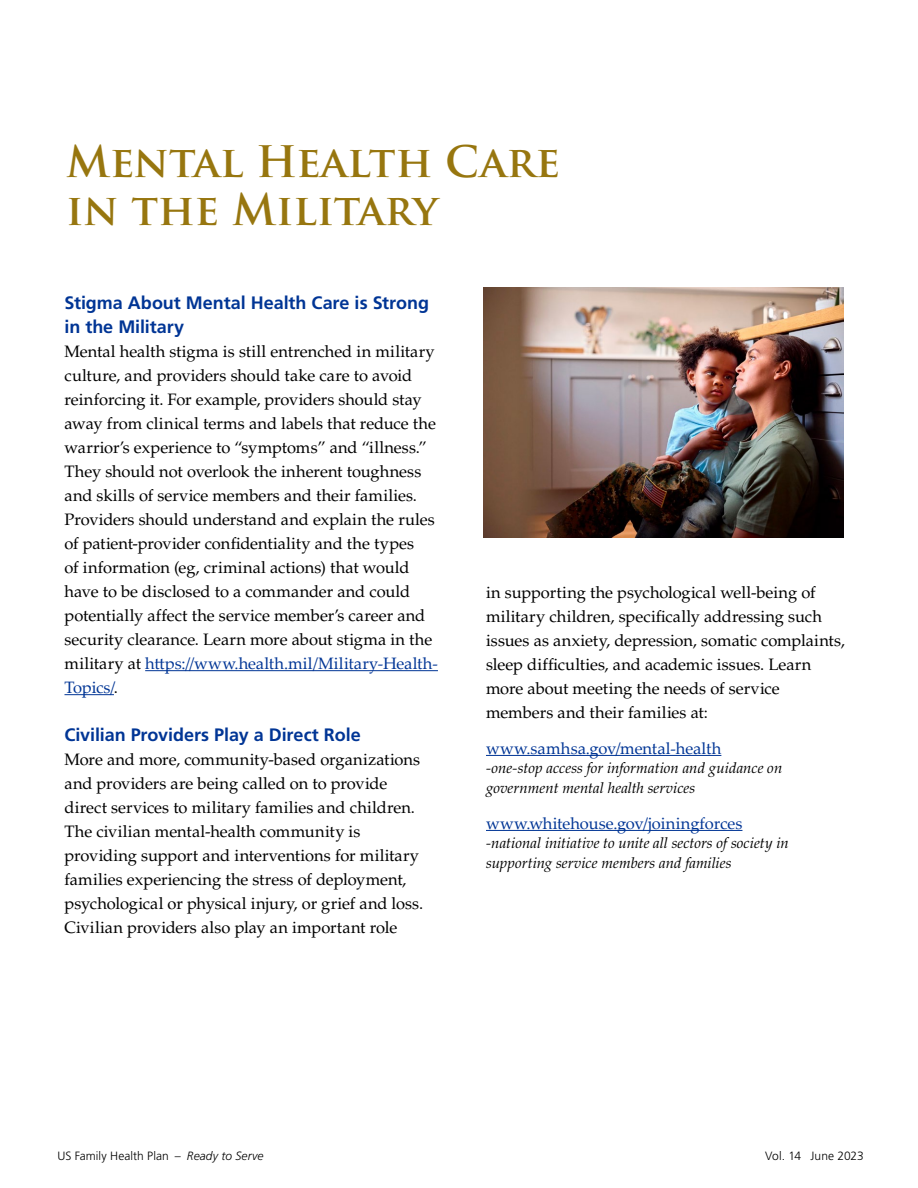
<style>
.page{position:relative;width:918px;height:1188px;background:#fff}
.page>*{position:absolute;margin:0;border:0;box-sizing:border-box;transform-origin:0 0}
.t1{font:700 42.3px/47.5px "Trajan Pro";color:#97760f}
.t2{font:700 18px/24px "Frutiger LT Std";letter-spacing:-.005em;color:#003595}
.t3{font:16.5px/24px "Palatino LT Std";color:#000}
.t4{font:16.5px/24px "Palatino Linotype";letter-spacing:.005em;color:#003595}
.t5{font:italic 15px/19.5px "Palatino LT Std";color:#000}
.t6{font:300 12px "Frutiger LT Std";letter-spacing:.005em;color:#000}
.s1{font-family:"Palatino LT Std";color:#000}
.s2{font-style:italic}
</style>
<div class="page">
<hr style="left:145px;top:670px;width:293px;height:1px;background:#003595">
<hr style="left:64px;top:694px;width:50px;height:1px;background:#003595">
<hr style="left:486px;top:755px;width:235px;height:1px;background:#003595">
<hr style="left:486px;top:830px;width:256px;height:1px;background:#003595">
<img style="left:483px;top:287px;width:360px;height:251px">
<h1 class="t1" style="left:66px;top:139px;width:496px">Mental Health Care in the Military</h1>
<p class="t2" style="left:64px;top:291px;width:366px">Stigma About Mental Health Care is Strong in the Military</p>
<p class="t3" style="left:64px;top:340px;width:373px">Mental health stigma is still entrenched in military culture, and providers should take care to avoid reinforcing it. For example, providers should stay away from clinical terms and labels that reduce the warrior’s experience to “symptoms” and “illness.” They should not overlook the inherent toughness and skills of service members and their families.<br>Providers should understand and explain the rules of patient-provider confidentiality and the types<br>of information (eg, criminal actions) that would have to be disclosed to a commander and could potentially affect the service member’s career and security clearance. Learn more about stigma in the</p>
<p class="t4" style="left:64px;top:651px;width:375px"><span class="s1">military at</span> https://www.health.mil/Military-Health-<br>Topics/<span class="s1">.</span></p>
<p class="t2" style="left:64px;top:723px;width:298px">Civilian Providers Play a Direct Role</p>
<p class="t3" style="left:64px;top:748px;width:360px">More and more, community-based organizations and providers are being called on to provide direct services to military families and children.<br>The civilian mental-health community is providing support and interventions for military families experiencing the stress of deployment, psychological or physical injury, or grief and loss.<br>Civilian providers also play an important role</p>
<p class="t3" style="left:486px;top:580px;width:360px">in supporting the psychological well-being of military children, specifically addressing such issues as anxiety, depression, somatic complaints, sleep difficulties, and academic issues. Learn more about meeting the needs of service members and their families at:</p>
<p class="t4" style="left:486px;top:736px;width:237px">www.samhsa.gov/mental-health</p>
<p class="t5" style="left:486px;top:759px;width:298px">-one-stop access for information and guidance on government mental health services</p>
<p class="t4" style="left:486px;top:811px;width:258px">www.whitehouse.gov/joiningforces</p>
<p class="t5" style="left:486px;top:834px;width:304px">-national initiative to unite all sectors of society in supporting service members and families</p>
<p class="t6" style="left:57px;top:1150px;width:208px">US Family Health Plan – <span class="s2">Ready to Serve</span></p>
<p class="t6" style="left:765px;top:1150px;width:100px">Vol. 14 June 2023</p>
</div>
